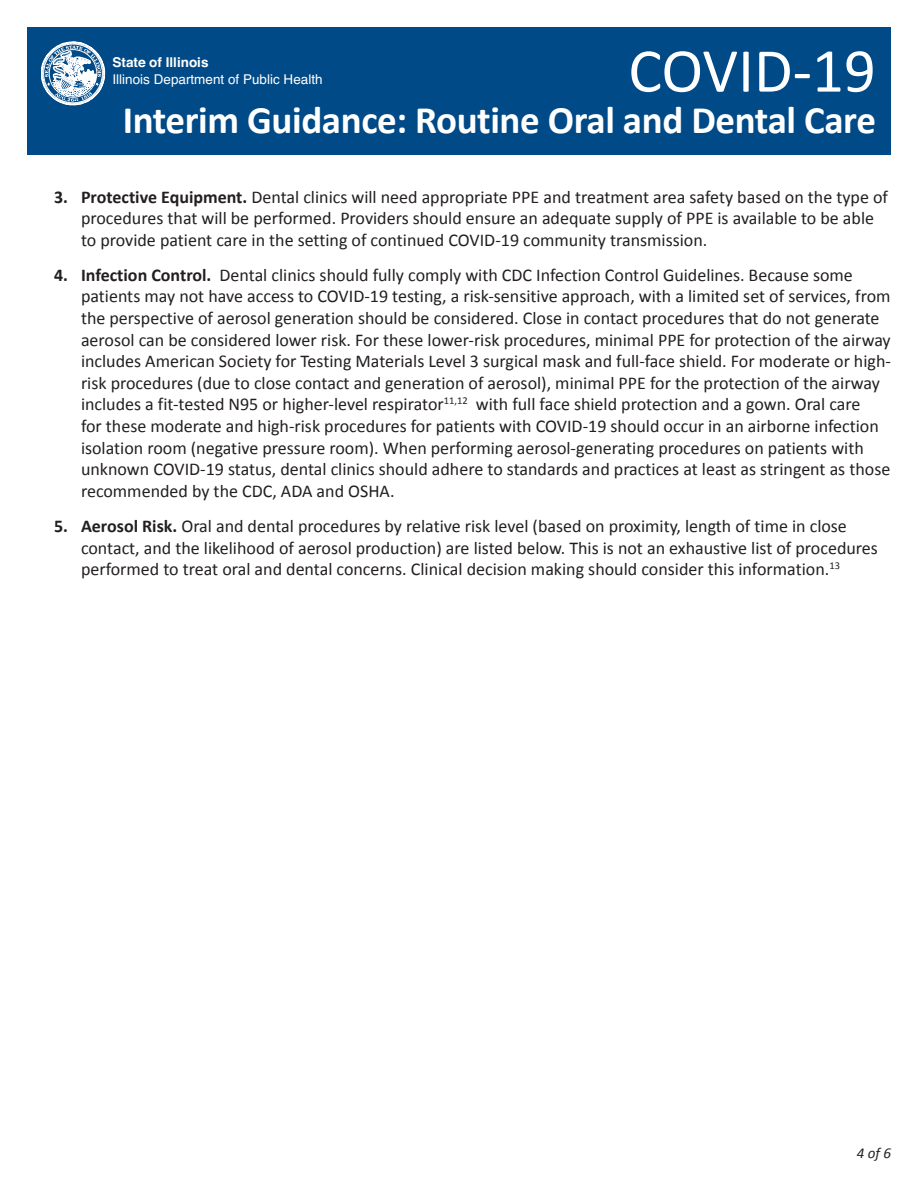
<style>
.page{position:relative;width:918px;height:1188px;background:#fff}
.page>*{position:absolute;margin:0;border:0;box-sizing:border-box;transform-origin:0 0}
.t1{font:63px "Calibri";color:#fff}
.t2{font:700 39px "Calibri";letter-spacing:-.01em;color:#fff}
.t3{font:18px/21.6px "Calibri";color:#231f20}
.t4{font:italic 15px "Calibri";color:#231f20}
.t5{font:13.5px "Helvetica";color:#fff}
.t6{font:700 13.5px "Helvetica";color:#fff}
.s1{font-weight:700}
</style>
<div class="page">
<div style="left:27px;top:27px;width:864px;height:127px;background:#004a87"></div>
<svg style="left:41px;top:42px;width:64px;height:63px"></svg>
<h1 class="t1" style="left:628px;top:31px;width:249px">COVID-19</h1>
<h2 class="t2" style="left:123px;top:95px;width:755px">Interim Guidance: Routine Oral and Dental Care</h2>
<p class="t6" style="left:113px;top:53px;width:98px">State of Illinois</p>
<p class="t5" style="left:113px;top:70px;width:212px">Illinois Department of Public Health</p>
<p class="t3" style="left:81px;top:186px;width:809px;text-indent:-27px"><span class="s1">3. Protective Equipment.</span> Dental clinics will need appropriate PPE and treatment area safety based on the type of procedures that will be performed. Providers should ensure an adequate supply of PPE is available to be able to provide patient care in the setting of continued COVID-19 community transmission.</p>
<p class="t3" style="left:81px;top:264px;width:811px;text-indent:-27px"><span class="s1">4. Infection Control.</span> Dental clinics should fully comply with CDC Infection Control Guidelines. Because some patients may not have access to COVID-19 testing, a risk-sensitive approach, with a limited set of services, from the perspective of aerosol generation should be considered. Close in contact procedures that do not generate aerosol can be considered lower risk. For these lower-risk procedures, minimal PPE for protection of the airway includes American Society for Testing Materials Level 3 surgical mask and full-face shield. For moderate or high&shy;risk procedures (due to close contact and generation of aerosol), minimal PPE for the protection of the airway includes a fit-tested N95 or higher-level respirator<sup>11,12</sup> with full face shield protection and a gown. Oral care<br>for these moderate and high-risk procedures for patients with COVID-19 should occur in an airborne infection isolation room (negative pressure room). When performing aerosol-generating procedures on patients with unknown COVID-19 status, dental clinics should adhere to standards and practices at least as stringent as those recommended by the CDC, ADA and OSHA.</p>
<p class="t3" style="left:81px;top:515px;width:798px;text-indent:-27px"><span class="s1">5. Aerosol Risk.</span> Oral and dental procedures by relative risk level (based on proximity, length of time in close contact, and the likelihood of aerosol production) are listed below. This is not an exhaustive list of procedures performed to treat oral and dental concerns. Clinical decision making should consider this information.<sup>13</sup></p>
<p class="t4" style="left:857px;top:1143px;width:36px">4 of 6</p>
</div>
